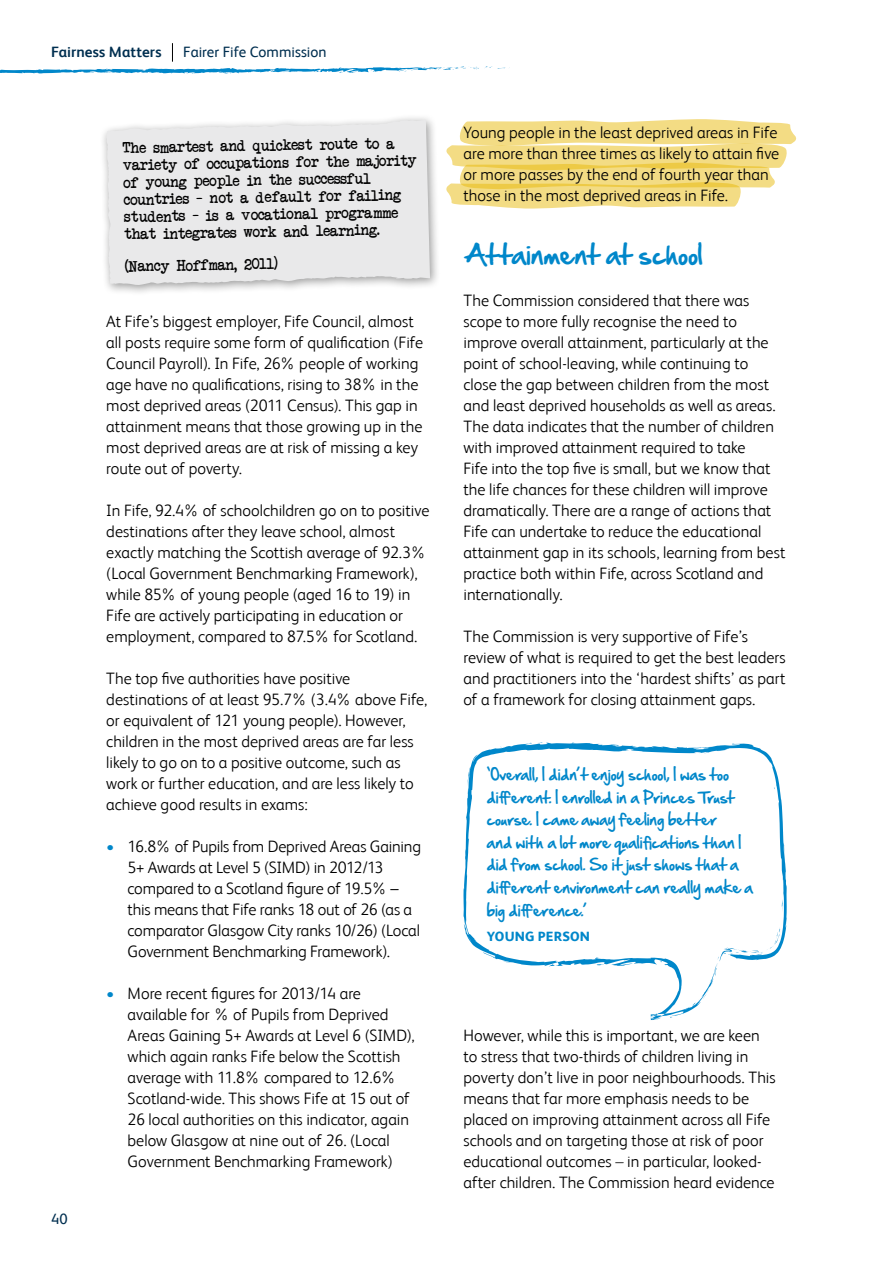
<style>
.page{position:relative;width:893px;height:1263px;background:#fff}
.page>*{position:absolute;margin:0;border:0;box-sizing:border-box;transform-origin:0 0}
.t1{font:24px "Hand Of Sean";color:#0087ca}
.t2{font:300 16.5px/21px "FS Albert";color:#000}
.t3{font:15px/17.2px "Another Typewriter";color:#000}
.t4{font:15px "FS Albert";color:#002f50}
.t5{font:700 15px "FS Albert";letter-spacing:.005em;color:#002f50}
.t6{font:14.25px/22.6px "Hand Of Sean";letter-spacing:-.01em;color:#0087ca}
.t7{font:800 13.5px "FS Albert";letter-spacing:.01em;color:#0087ca}
.s1{color:#0087ca}
.s2{font-style:italic}
</style>
<div class="page">
<svg style="left:0;top:43px;width:510px;height:31px"></svg>
<svg style="left:446px;top:119px;width:351px;height:90px;background:#f4e092"></svg>
<div style="left:100px;top:113px;width:341px;height:183px;background:#000;opacity:.4"></div>
<div style="left:106px;top:120px;width:324px;height:165px;background:#e9e9ea"></div>
<svg style="left:463px;top:742px;width:324px;height:278px"></svg>
<p class="t5" style="left:51px;top:44px;width:112px">Fairness Matters</p>
<p class="t4" style="left:183px;top:44px;width:145px">Fairer Fife Commission</p>
<p class="t3" style="left:123px;top:139px;width:295px;rotate:-1deg">The smartest and quickest route to a variety of occupations for the majority of young people in the successful countries – not a default for failing students – is a vocational programme that integrates work and learning.</p>
<p class="t3" style="left:125px;top:257px;width:154px;rotate:-1deg">(Nancy Hoffman, 2011)</p>
<p class="t4" style="left:51px;top:1210px;width:18px">40</p>
<p class="t2" style="left:106px;top:311px;width:318px">At Fife’s biggest employer, Fife Council, almost all posts require some form of qualification (Fife Council Payroll). In Fife, 26% people of working age have no qualifications, rising to 38% in the most deprived areas (2011 Census). This gap in attainment means that those growing up in the most deprived areas are at risk of missing a key route out of poverty.</p>
<p class="t2" style="left:106px;top:500px;width:325px">In Fife, 92.4% of schoolchildren go on to positive destinations after they leave school, almost exactly matching the Scottish average of 92.3% (Local Government Benchmarking Framework), while 85% of young people (aged 16 to 19) in Fife are actively participating in education or employment, compared to 87.5% for Scotland.</p>
<p class="t2" style="left:106px;top:668px;width:322px">The top five authorities have positive destinations of at least 95.7% (3.4% above Fife, or equivalent of 121 young people). However, children in the most deprived areas are far less likely to go on to a positive outcome, such as work or further education, and are less likely to achieve good results in exams:</p>
<p class="t2" style="left:128px;top:836px;width:295px;text-indent:-21px"><span class="s1">•</span> 16.8% of Pupils from Deprived Areas Gaining 5+ Awards at Level 5 (SIMD) in 2012/13 compared to a Scotland figure of 19.5% – this means that Fife ranks 18 out of 26 (as a comparator Glasgow City ranks 10/26) (Local Government Benchmarking Framework).</p>
<p class="t2" style="left:128px;top:983px;width:289px;text-indent:-21px"><span class="s1">•</span> More recent figures for 2013/14 are available for % of Pupils from Deprived Areas Gaining 5+ Awards at Level 6 (SIMD), which again ranks Fife below the Scottish average with 11.8% compared to 12.6% Scotland-wide. This shows Fife at 15 out of 26 local authorities on this indicator, again below Glasgow at nine out of 26. (Local Government Benchmarking Framework)</p>
<p class="t2" style="left:463px;top:122px;width:317px">Young people in the least deprived areas in Fife are more than three times as likely to attain five or more passes by the end of fourth year than those in the most deprived areas in Fife.</p>
<h1 class="t1" style="left:463px;top:233px;width:241px">Attainment at school</h1>
<p class="t2" style="left:463px;top:290px;width:324px">The Commission considered that there was scope to more fully recognise the need to improve overall attainment, particularly at the point of school-leaving, while continuing to close the gap between children from the most and least deprived households as well as areas.<br>The data indicates that the number of children with improved attainment required to take<br>Fife into the top five is small, but we know that the life chances for these children will improve dramatically. There are a range of actions that Fife can undertake to reduce the educational attainment gap in its schools, learning from best practice both within Fife, across Scotland and internationally.</p>
<p class="t2" style="left:463px;top:626px;width:324px">The Commission is very supportive of Fife’s review of what is required to get the best leaders and practitioners into the ‘hardest shifts’ as part of a framework for closing attainment gaps.</p>
<p class="t6" style="left:487px;top:763px;width:267px">‘Overall, I didn’t enjoy school, I was too different. I enrolled in a Princes Trust course. I came away feeling better<br>and with a lot more qualifications than I did from school. So it just shows that a different environment can really make a big difference.’</p>
<p class="t7" style="left:487px;top:928px;width:105px">YOUNG PERSON</p>
<p class="t2" style="left:463px;top:1025px;width:314px">However, while this is important, we are keen to stress that two-thirds of children living in poverty don’t live in poor neighbourhoods. This means that far more emphasis needs to be placed on improving attainment across all Fife schools and on targeting those at risk of poor educational outcomes <span class="s2">–</span> in particular, looked&shy;after children. The Commission heard evidence</p>
</div>
